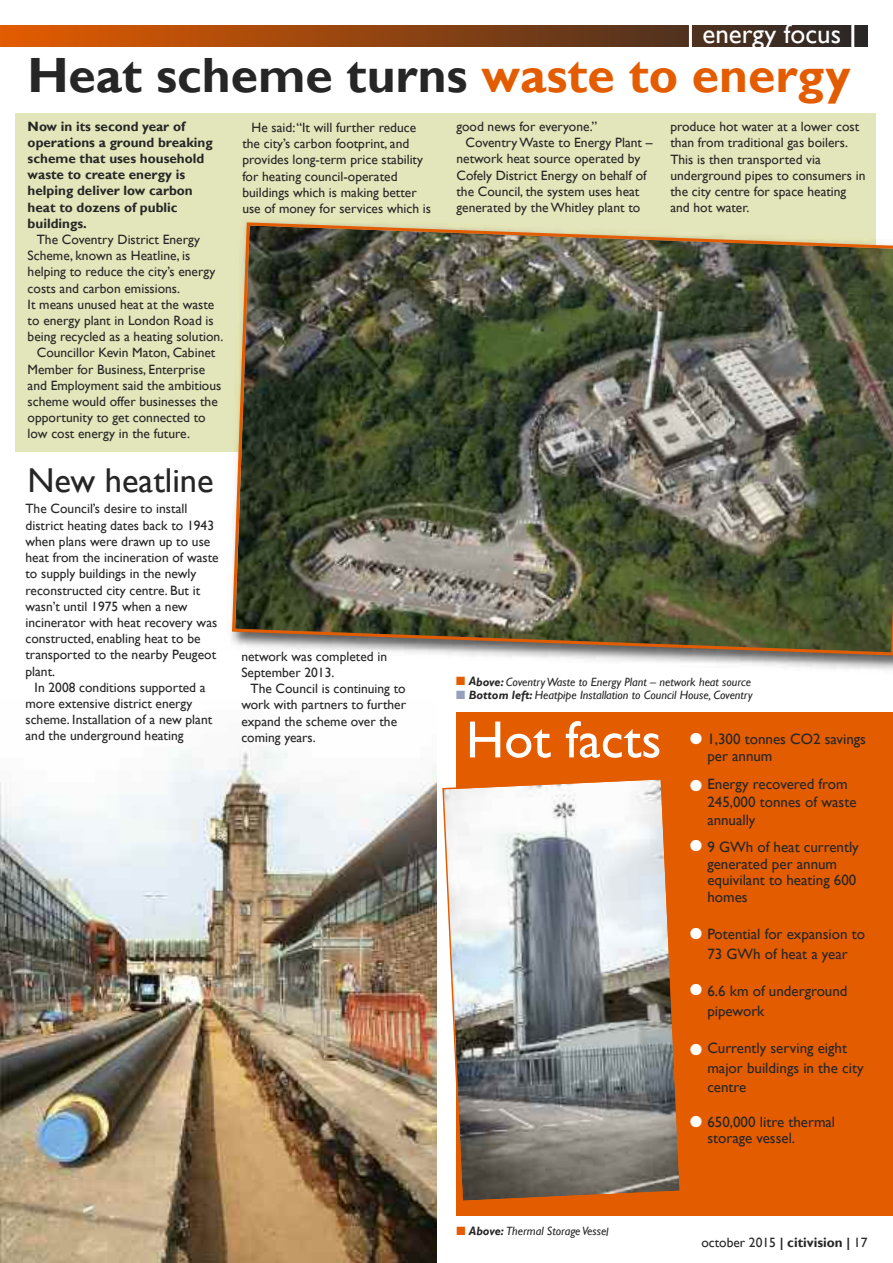
<style>
.page{position:relative;width:893px;height:1263px;background:#fff}
.page>*{position:absolute;margin:0;border:0;box-sizing:border-box;transform-origin:0 0}
.t1{font:52.5px "Gill Sans";color:#fff}
.t2{font:700 49.5px "Gill Sans";color:#272627}
.t3{font:45px/46.5px "Gill Sans";color:#fff}
.t4{font:34.5px "Gill Sans";color:#272627}
.t5{font:27px "Gill Sans";color:#fff}
.t6{font:15px/16.5px "Gill Sans";color:#272627}
.t7{font:13.5px/16.2px "Gill Sans";color:#272627}
.t8{font:700 13.5px/16.2px "Gill Sans";color:#272627}
.t9{font:italic 12px "Gill Sans";color:#272627}
.s1{color:#e35c00}
.s2{font-weight:700}
.s3{color:#95a0bc}
</style>
<div class="page">
<div style="left:456px;top:712px;width:437px;height:504px;background:#e35c00"></div>
<div style="left:0;top:26px;width:867px;height:21px;background:linear-gradient(to right,#e35b00,#2a2727)"></div>
<hr style="left:689px;top:21px;width:3px;height:33px;background:#fff">
<hr style="left:851px;top:21px;width:3px;height:27px;background:#fff">
<img style="left:0;top:746px;width:437px;height:517px">
<svg style="left:442px;top:779px;width:238px;height:422px;background:#a9a29b"></svg>
<div style="left:15px;top:114px;width:861px;height:338px;background:#e3e6ba"></div>
<img style="left:230px;top:222px;width:663px;height:435px">
<h3 class="t5" style="left:702px;top:18px;width:140px">energy focus</h3>
<h2 class="t2" style="left:27px;top:46px;width:825px">Heat scheme turns <span class="s1">waste to energy</span></h2>
<p class="t7" style="left:456px;top:118px;width:142px">good news for everyone.”</p>
<p class="t7" style="left:466px;top:134px;width:188px">CoventryWaste to Energy Plant –</p>
<p class="t7" style="left:456px;top:150px;width:185px">network heat source operated by</p>
<p class="t7" style="left:456px;top:167px;width:192px">Cofely District Energy on behalf of</p>
<p class="t7" style="left:456px;top:183px;width:184px">the Council, the system uses heat</p>
<p class="t7" style="left:456px;top:199px;width:185px">generated by theWhitley plant to</p>
<p class="t8" style="left:28px;top:118px;width:186px">Now in its second year of operations a ground breaking scheme that uses household waste to create energy is helping deliver low carbon heat to dozens of public buildings.</p>
<p class="t7" style="left:37px;top:231px;width:165px">The Coventry District Energy</p>
<p class="t7" style="left:28px;top:247px;width:164px">Scheme, known as Heatline, is</p>
<p class="t7" style="left:28px;top:264px;width:189px">helping to reduce the city’s energy</p>
<p class="t7" style="left:28px;top:280px;width:154px">costs and carbon emissions.</p>
<p class="t7" style="left:28px;top:296px;width:188px">It means unused heat at the waste</p>
<p class="t7" style="left:28px;top:312px;width:188px">to energy plant in London Road is</p>
<p class="t7" style="left:28px;top:328px;width:197px">being recycled as a heating solution.</p>
<p class="t7" style="left:37px;top:345px;width:180px">Councillor Kevin Maton, Cabinet</p>
<p class="t7" style="left:28px;top:361px;width:179px">Member for Business, Enterprise</p>
<p class="t7" style="left:28px;top:377px;width:195px">and Employment said the ambitious</p>
<p class="t7" style="left:28px;top:393px;width:192px">scheme would offer businesses the</p>
<p class="t7" style="left:28px;top:409px;width:180px">opportunity to get connected to</p>
<p class="t7" style="left:28px;top:426px;width:164px">low cost energy in the future.</p>
<p class="t7" style="left:670px;top:118px;width:197px">produce hot water at a lower cost than from traditional gas boilers.<br>This is then transported via underground pipes to consumers in the city centre for space heating and hot water.</p>
<p class="t7" style="left:242px;top:119px;width:190px;text-indent:9px">He said:“It will further reduce the city’s carbon footprint, and provides long-term price stability for heating council-operated buildings which is making better use of money for services which is</p>
<h3 class="t4" style="left:28px;top:460px;width:188px">New heatline</h3>
<p class="t7" style="left:25px;top:501px;width:195px">The Council’s desire to install district heating dates back to 1943 when plans were drawn up to use heat from the incineration of waste to supply buildings in the newly reconstructed city centre. But it wasn’t until 1975 when a new incinerator with heat recovery was constructed, enabling heat to be transported to the nearby Peugeot plant.</p>
<p class="t7" style="left:25px;top:679px;width:188px;text-indent:9px">In 2008 conditions supported a more extensive district energy scheme. Installation of a new plant and the underground heating</p>
<p class="t7" style="left:241px;top:648px;width:147px">network was completed in<br>September 2013.</p>
<p class="t7" style="left:241px;top:680px;width:166px;text-indent:9px">The Council is continuing to work with partners to further expand the scheme over the coming years.</p>
<p class="t9" style="left:456px;top:675px;width:296px"><span class="s1">■</span> <span class="s2">Above:</span> CoventryWaste to Energy Plant – network heat source</p>
<p class="t9" style="left:456px;top:688px;width:298px"><span class="s3">■</span> <span class="s2">Bottom left:</span> Heatpipe Installation to Council House, Coventry</p>
<p class="t6" style="left:707px;top:731px;width:160px">1,300 tonnes CO2 savings per annum</p>
<p class="t6" style="left:707px;top:775px;width:151px;line-height:18px">Energy recovered from<br>245,000 tonnes of waste annually</p>
<p class="t6" style="left:707px;top:839px;width:153px">9 GWh of heat currently generated per annum equivilant to heating 600 homes</p>
<p class="t6" style="left:707px;top:924px;width:159px;line-height:19.5px">Potential for expansion to<br>73 GWh of heat a year</p>
<p class="t6" style="left:707px;top:981px;width:142px;line-height:19.5px">6.6 km of underground pipework</p>
<p class="t6" style="left:707px;top:1038px;width:158px;line-height:19.5px">Currently serving eight major buildings in the city centre</p>
<p class="t6" style="left:707px;top:1113px;width:129px">650,000 litre thermal storage vessel.</p>
<h1 class="t1" style="left:466px;top:709px;width:197px">Hot facts</h1>
<h3 class="t3" style="left:688px;top:715px;width:17px">• •</h3>
<h3 class="t3" style="left:688px;top:801px;width:17px;line-height:88.5px">• •</h3>
<h3 class="t3" style="left:688px;top:959px;width:17px;line-height:60px">• •</h3>
<h3 class="t3" style="left:688px;top:1098px;width:17px">•</h3>
<p class="t9" style="left:456px;top:1224px;width:154px"><span class="s1">■</span> <span class="s2">Above:</span> Thermal Storage Vessel</p>
<p class="t7" style="left:701px;top:1234px;width:168px">october 2015 <span class="s2">| citivision |</span> 17</p>
</div>
